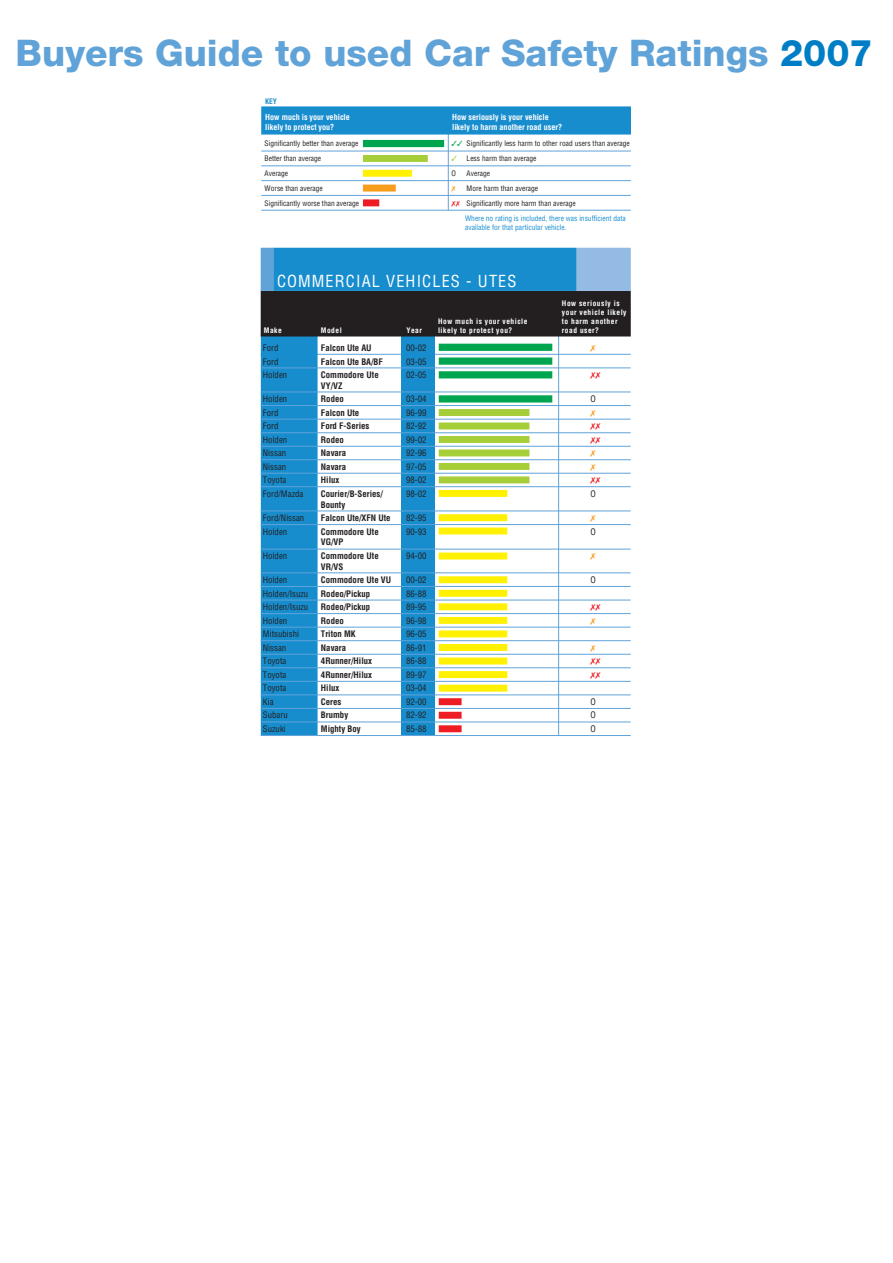
<style>
.page{position:relative;width:893px;height:1263px;background:#fff}
.page>*{position:absolute;margin:0;border:0;box-sizing:border-box;transform-origin:0 0}
.t1{font:800 36.75px "Helvetica Neue";color:#60a3d8}
.t2{font:condensed 16.2px "Helvetica";letter-spacing:.07em;color:#fff}
.t3{font:condensed 8.7px "Helvetica";color:#231f20}
.t4{font:700 condensed 8.7px "Helvetica";color:#231f20}
.t5{font:700 condensed 8.1px "Helvetica";color:#fff}
.t6{font:condensed 7.35px "Helvetica";color:#231f20}
.t7{font:condensed 7.35px/15px "Helvetica";color:#178dce}
.t8{font:700 condensed 7.35px/8.9px "Helvetica";letter-spacing:.07em;color:#fff}
.t9{font:700 condensed 7.35px "Helvetica";color:#178dce}
.s1{color:#007ec5}
.s2{color:#00a54f}
.s3{color:#a6ce39}
.s4{color:#ee1d23}
.s5{color:#231f20}
</style>
<div class="page">
<div style="left:261px;top:291px;width:370px;height:45px;background:#231f20"></div>
<div style="left:261px;top:248px;width:13px;height:43px;background:#60a3d8"></div>
<div style="left:576px;top:248px;width:55px;height:43px;background:#94bbe3"></div>
<div style="left:274px;top:248px;width:302px;height:43px;background:#178dce"></div>
<div style="left:261px;top:106px;width:370px;height:29px;background:#178dce"></div>
<svg style="left:260px;top:335px;width:371px;height:401px"></svg>
<svg style="left:261px;top:128px;width:370px;height:83px"></svg>
<p class="t1" style="left:16px;top:31px;width:859px">Buyers Guide to used Car Safety Ratings <span class="s1">2007</span></p>
<p class="t9" style="left:265px;top:96px;width:13px">KEY</p>
<p class="t5" style="left:265px;top:112px;width:86px">How much is your vehicle</p>
<p class="t5" style="left:452px;top:112px;width:98px">How seriously is your vehicle</p>
<p class="t5" style="left:265px;top:122px;width:71px">likely to protect you?</p>
<p class="t5" style="left:452px;top:122px;width:112px">likely to harm another road user?</p>
<p class="t6" style="left:265px;top:139px;width:95px">Significantly better than average</p>
<p class="t6" style="left:452px;top:139px;width:180px"><span class="s2">✓✓</span> Significantly less harm to other road users than average</p>
<p class="t6" style="left:265px;top:154px;width:58px">Better than average</p>
<p class="t6" style="left:452px;top:154px;width:86px"><span class="s3">✓</span> Less harm than average</p>
<p class="t6" style="left:265px;top:169px;width:25px">Average</p>
<p class="t6" style="left:452px;top:169px;width:6px">O</p>
<p class="t6" style="left:467px;top:169px;width:25px">Average</p>
<p class="t6" style="left:265px;top:184px;width:60px">Worse than average</p>
<p class="t6" style="left:467px;top:184px;width:73px">More harm than average</p>
<p class="t6" style="left:265px;top:199px;width:96px">Significantly worse than average</p>
<p class="t7" style="left:465px;top:196px;width:162px;text-indent:-13px"><span class="s4">✗✗</span> <span class="s5">Significantly more harm than average<br></span>Where no rating is included, there was insufficient data</p>
<p class="t7" style="left:465px;top:220px;width:103px">available for that particular vehicle.</p>
<p class="t2" style="left:277px;top:271px;width:241px">COMMERCIAL VEHICLES - UTES</p>
<p class="t8" style="left:264px;top:326px;width:20px">Make</p>
<p class="t8" style="left:321px;top:326px;width:23px">Model</p>
<p class="t8" style="left:406px;top:326px;width:17px">Year</p>
<p class="t8" style="left:562px;top:299px;width:66px">How seriously is your vehicle likely to harm another</p>
<p class="t8" style="left:438px;top:317px;width:91px">How much is your vehicle</p>
<p class="t8" style="left:438px;top:326px;width:76px">likely to protect you?</p>
<p class="t8" style="left:562px;top:326px;width:39px">road user?</p>
<p class="t3" style="left:263px;top:342px;width:17px">Ford</p>
<p class="t4" style="left:321px;top:342px;width:52px">Falcon Ute AU</p>
<p class="t3" style="left:406px;top:342px;width:22px">00-02</p>
<p class="t3" style="left:263px;top:356px;width:17px">Ford</p>
<p class="t4" style="left:321px;top:356px;width:63px">Falcon Ute BA/BF</p>
<p class="t3" style="left:406px;top:356px;width:22px">03-05</p>
<p class="t3" style="left:263px;top:369px;width:26px">Holden</p>
<p class="t4" style="left:321px;top:369px;width:59px">Commodore Ute</p>
<p class="t3" style="left:406px;top:369px;width:22px">02-05</p>
<p class="t4" style="left:321px;top:380px;width:23px">VY/VZ</p>
<p class="t3" style="left:263px;top:394px;width:26px">Holden</p>
<p class="t4" style="left:321px;top:394px;width:24px">Rodeo</p>
<p class="t3" style="left:406px;top:394px;width:22px">03-04</p>
<p class="t3" style="left:590px;top:394px;width:7px">O</p>
<p class="t3" style="left:263px;top:407px;width:17px">Ford</p>
<p class="t4" style="left:321px;top:407px;width:40px">Falcon Ute</p>
<p class="t3" style="left:406px;top:407px;width:22px">96-99</p>
<p class="t3" style="left:263px;top:421px;width:17px">Ford</p>
<p class="t4" style="left:321px;top:421px;width:50px">Ford F-Series</p>
<p class="t3" style="left:406px;top:421px;width:22px">82-92</p>
<p class="t3" style="left:263px;top:434px;width:26px">Holden</p>
<p class="t4" style="left:321px;top:434px;width:24px">Rodeo</p>
<p class="t3" style="left:406px;top:434px;width:22px">99-02</p>
<p class="t3" style="left:263px;top:448px;width:25px">Nissan</p>
<p class="t4" style="left:321px;top:448px;width:27px">Navara</p>
<p class="t3" style="left:406px;top:448px;width:22px">92-96</p>
<p class="t3" style="left:263px;top:461px;width:25px">Nissan</p>
<p class="t4" style="left:321px;top:461px;width:27px">Navara</p>
<p class="t3" style="left:406px;top:461px;width:22px">97-05</p>
<p class="t3" style="left:263px;top:475px;width:25px">Toyota</p>
<p class="t4" style="left:321px;top:475px;width:20px">Hilux</p>
<p class="t3" style="left:406px;top:475px;width:22px">98-02</p>
<p class="t3" style="left:263px;top:488px;width:42px">Ford/Mazda</p>
<p class="t4" style="left:321px;top:488px;width:63px">Courier/B-Series/</p>
<p class="t3" style="left:406px;top:488px;width:22px">98-02</p>
<p class="t3" style="left:590px;top:488px;width:7px">O</p>
<p class="t4" style="left:321px;top:499px;width:26px">Bounty</p>
<p class="t3" style="left:263px;top:512px;width:43px">Ford/Nissan</p>
<p class="t4" style="left:321px;top:512px;width:71px">Falcon Ute/XFN Ute</p>
<p class="t3" style="left:406px;top:512px;width:22px">82-95</p>
<p class="t3" style="left:263px;top:526px;width:26px">Holden</p>
<p class="t4" style="left:321px;top:526px;width:59px">Commodore Ute</p>
<p class="t3" style="left:406px;top:526px;width:22px">90-93</p>
<p class="t3" style="left:590px;top:526px;width:7px">O</p>
<p class="t4" style="left:321px;top:537px;width:24px">VG/VP</p>
<p class="t3" style="left:263px;top:550px;width:26px">Holden</p>
<p class="t4" style="left:321px;top:550px;width:59px">Commodore Ute</p>
<p class="t3" style="left:406px;top:550px;width:22px">94-00</p>
<p class="t4" style="left:321px;top:561px;width:24px">VR/VS</p>
<p class="t3" style="left:263px;top:575px;width:26px">Holden</p>
<p class="t4" style="left:321px;top:575px;width:72px">Commodore Ute VU</p>
<p class="t3" style="left:406px;top:575px;width:22px">00-02</p>
<p class="t3" style="left:590px;top:575px;width:7px">O</p>
<p class="t3" style="left:263px;top:588px;width:47px">Holden/Isuzu</p>
<p class="t4" style="left:321px;top:588px;width:51px">Rodeo/Pickup</p>
<p class="t3" style="left:406px;top:588px;width:22px">86-88</p>
<p class="t3" style="left:263px;top:602px;width:47px">Holden/Isuzu</p>
<p class="t4" style="left:321px;top:602px;width:51px">Rodeo/Pickup</p>
<p class="t3" style="left:406px;top:602px;width:22px">89-95</p>
<p class="t3" style="left:263px;top:615px;width:26px">Holden</p>
<p class="t4" style="left:321px;top:615px;width:24px">Rodeo</p>
<p class="t3" style="left:406px;top:615px;width:22px">96-98</p>
<p class="t3" style="left:263px;top:629px;width:38px">Mitsubishi</p>
<p class="t4" style="left:321px;top:629px;width:36px">Triton MK</p>
<p class="t3" style="left:406px;top:629px;width:22px">96-05</p>
<p class="t3" style="left:263px;top:642px;width:25px">Nissan</p>
<p class="t4" style="left:321px;top:642px;width:27px">Navara</p>
<p class="t3" style="left:406px;top:642px;width:22px">86-91</p>
<p class="t3" style="left:263px;top:656px;width:25px">Toyota</p>
<p class="t4" style="left:321px;top:656px;width:53px">4Runner/Hilux</p>
<p class="t3" style="left:406px;top:656px;width:22px">86-88</p>
<p class="t3" style="left:263px;top:669px;width:25px">Toyota</p>
<p class="t4" style="left:321px;top:669px;width:53px">4Runner/Hilux</p>
<p class="t3" style="left:406px;top:669px;width:22px">89-97</p>
<p class="t3" style="left:263px;top:683px;width:25px">Toyota</p>
<p class="t4" style="left:321px;top:683px;width:20px">Hilux</p>
<p class="t3" style="left:406px;top:683px;width:22px">03-04</p>
<p class="t3" style="left:263px;top:696px;width:12px">Kia</p>
<p class="t4" style="left:321px;top:696px;width:22px">Ceres</p>
<p class="t3" style="left:406px;top:696px;width:22px">92-00</p>
<p class="t3" style="left:590px;top:696px;width:7px">O</p>
<p class="t3" style="left:263px;top:710px;width:26px">Subaru</p>
<p class="t4" style="left:321px;top:710px;width:29px">Brumby</p>
<p class="t3" style="left:406px;top:710px;width:22px">82-92</p>
<p class="t3" style="left:590px;top:710px;width:7px">O</p>
<p class="t3" style="left:263px;top:723px;width:24px">Suzuki</p>
<p class="t4" style="left:321px;top:723px;width:41px">Mighty Boy</p>
<p class="t3" style="left:406px;top:723px;width:22px">85-88</p>
<p class="t3" style="left:590px;top:723px;width:7px">O</p>
</div>
